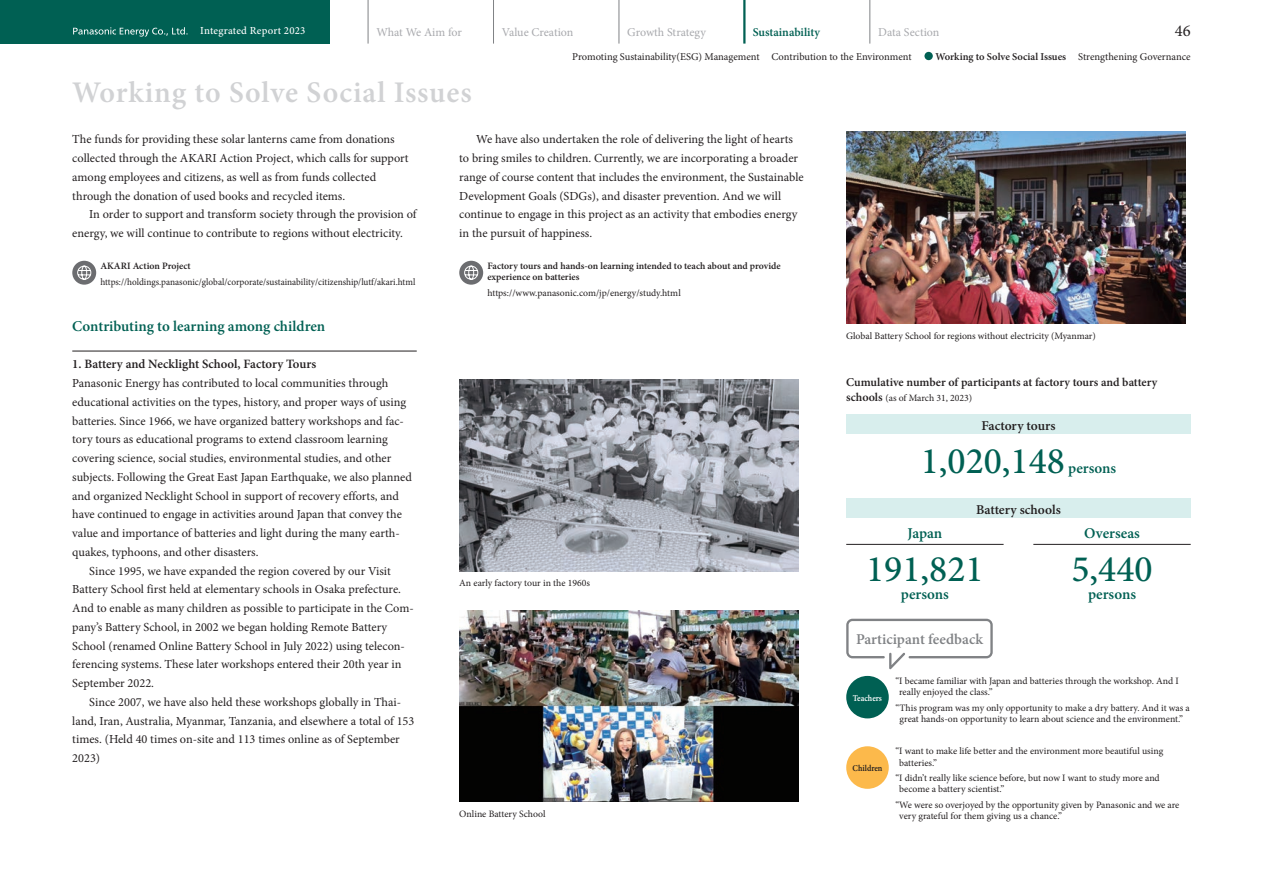
<style>
.page{position:relative;width:1263px;height:893px;background:#fff}
.page>*{position:absolute;margin:0;border:0;box-sizing:border-box;transform-origin:0 0}
.t1{font:500 37.5px "Minion Pro";color:#006053}
.t2{font:600 30px "Minion Pro";letter-spacing:.03em;color:#d1d2d4}
.t3{font:16.5px "Minion Pro";color:#231f20}
.t4{font:600 15px "Minion Pro";color:#006053}
.t5{font:600 15px "Minion Pro";color:#808285}
.t6{font:600 13.5px "Minion Pro";color:#231f20}
.t7{font:600 12.75px "Minion Pro";color:#231f20}
.t8{font:12.3px/18.8px "Minion Pro";color:#231f20}
.t9{font:600 12px "Minion Pro";color:#231f20}
.t10{font:12px "Minion Pro";color:#a8a9ad}
.t11{font:600 12px "Minion Pro";color:#006053}
.t12{font:500 10.8px "Minion Pro";letter-spacing:.02em;color:#fff}
.t13{font:10.5px "Minion Pro";letter-spacing:-.005em;color:#231f20}
.t14{font:600 10.5px "Minion Pro";color:#231f20}
.t15{font:9.75px/11.2px "Minion Pro";letter-spacing:-.005em;color:#231f20}
.t16{font:600 9.75px/11.2px "Minion Pro";color:#231f20}
.t17{font:9.75px "Minion Pro";letter-spacing:-.005em;color:#231f20;scale:.95 1}
.t18{font:600 9px "Minion Pro";color:#fff;scale:.9 1}
.t19{font:600 9px "Minion Pro";color:#231f20;scale:.9 1}
.s1{font-weight:400}
.s2{font-weight:600;font-size:12px}
</style>
<div class="page">
<div style="left:0;top:0;width:330px;height:44px;background:#006053"></div>
<hr style="left:368px;top:0;width:1px;height:44px;background:#808285">
<hr style="left:493px;top:0;width:1px;height:44px;background:#808285">
<hr style="left:619px;top:0;width:1px;height:44px;background:#808285">
<hr style="left:743px;top:0;width:2px;height:44px;background:#006053">
<hr style="left:869px;top:0;width:1px;height:44px;background:#808285">
<svg style="left:73px;top:27px;width:115px;height:10px"></svg>
<img style="left:459px;top:380px;width:339px;height:191px">
<img style="left:846px;top:132px;width:339px;height:191px">
<img style="left:459px;top:610px;width:339px;height:191px">
<hr style="left:846px;top:544px;width:157px;height:1px;background:#231f20">
<hr style="left:1033px;top:544px;width:158px;height:1px;background:#231f20">
<div style="left:846px;top:498px;width:345px;height:20px;background:#d8eeed"></div>
<div style="left:846px;top:415px;width:345px;height:19px;background:#d8eeed"></div>
<div style="left:846px;top:676px;width:43px;height:42px;background:#006053;border-radius:50%"></div>
<div style="left:846px;top:746px;width:43px;height:43px;background:#fcb94b;border-radius:50%"></div>
<svg style="left:846px;top:619px;width:147px;height:50px"></svg>
<hr style="left:72px;top:351px;width:345px;height:1px;background:#231f20">
<div style="left:72px;top:261px;width:24px;height:24px;background:#6c6d70;border-radius:50%"></div>
<svg style="left:77px;top:266px;width:14px;height:14px"></svg>
<div style="left:459px;top:261px;width:24px;height:24px;background:#6c6d70;border-radius:50%"></div>
<svg style="left:464px;top:266px;width:14px;height:14px"></svg>
<div style="left:924px;top:52px;width:9px;height:8px;background:#006053;border-radius:50%"></div>
<p class="t12" style="left:200px;top:24px;width:107px">Integrated Report 2023</p>
<p class="t10" style="left:376px;top:24px;width:87px">What We Aim for</p>
<p class="t10" style="left:502px;top:24px;width:73px">Value Creation</p>
<p class="t10" style="left:627px;top:24px;width:80px">Growth Strategy</p>
<p class="t11" style="left:753px;top:24px;width:69px">Sustainability</p>
<p class="t10" style="left:878px;top:24px;width:63px">Data Section</p>
<h3 class="t3" style="left:1175px;top:20px;width:17px">46</h3>
<p class="t13" style="left:572px;top:49px;width:341px">Promoting Sustainability(ESG) Management Contribution to the Environment</p>
<p class="t14" style="left:935px;top:49px;width:257px">Working to Solve Social Issues <span class="s1">Strengthening Governance</span></p>
<h2 class="t2" style="left:72px;top:72px;width:401px">Working to Solve Social Issues</h2>
<p class="t8" style="left:72px;top:130px;width:338px">The funds for providing these solar lanterns came from donations collected through the AKARI Action Project, which calls for support among employees and citizens, as well as from funds collected through the donation of used books and recycled items.</p>
<p class="t8" style="left:72px;top:205px;width:346px;text-indent:17px">In order to support and transform society through the provision of energy, we will continue to contribute to regions without electricity.</p>
<p class="t16" style="left:100px;top:260px;width:92px">AKARI Action Project</p>
<p class="t17" style="left:100px;top:275px;width:333px">https://holdings.panasonic/global/corporate/sustainability/citizenship/lutf/akari.html</p>
<p class="t4" style="left:72px;top:316px;width:254px">Contributing to learning among children</p>
<p class="t7" style="left:72px;top:355px;width:245px">1. Battery and Necklight School, Factory Tours</p>
<p class="t8" style="left:72px;top:374px;width:318px">Panasonic Energy has contributed to local communities through</p>
<p class="t8" style="left:72px;top:393px;width:335px">educational activities on the types, history, and proper ways of using</p>
<p class="t8" style="left:72px;top:411px;width:333px">batteries. Since 1966, we have organized battery workshops and fac-</p>
<p class="t8" style="left:72px;top:430px;width:317px">tory tours as educational programs to extend classroom learning</p>
<p class="t8" style="left:72px;top:449px;width:320px">covering science, social studies, environmental studies, and other</p>
<p class="t8" style="left:72px;top:467px;width:341px">subjects. Following the Great East Japan Earthquake, we also planned</p>
<p class="t8" style="left:72px;top:486px;width:328px">and organized Necklight School in support of recovery efforts, and</p>
<p class="t8" style="left:72px;top:505px;width:331px">have continued to engage in activities around Japan that convey the</p>
<p class="t8" style="left:72px;top:524px;width:329px">value and importance of batteries and light during the many earth-</p>
<p class="t8" style="left:72px;top:542px;width:188px">quakes, typhoons, and other disasters.</p>
<p class="t8" style="left:89px;top:561px;width:303px">Since 1995, we have expanded the region covered by our Visit</p>
<p class="t8" style="left:72px;top:580px;width:330px">Battery School first held at elementary schools in Osaka prefecture.</p>
<p class="t8" style="left:72px;top:599px;width:343px">And to enable as many children as possible to participate in the Com-</p>
<p class="t8" style="left:72px;top:617px;width:316px">pany’s Battery School, in 2002 we began holding Remote Battery</p>
<p class="t8" style="left:72px;top:636px;width:334px">School (renamed Online Battery School in July 2022) using telecon-</p>
<p class="t8" style="left:72px;top:655px;width:331px">ferencing systems. These later workshops entered their 20th year in</p>
<p class="t8" style="left:72px;top:674px;width:83px">September 2022.</p>
<p class="t8" style="left:89px;top:693px;width:313px">Since 2007, we have also held these workshops globally in Thai-</p>
<p class="t8" style="left:72px;top:711px;width:344px">land, Iran, Australia, Myanmar, Tanzania, and elsewhere a total of 153</p>
<p class="t8" style="left:72px;top:730px;width:329px">times. (Held 40 times on-site and 113 times online as of September</p>
<p class="t8" style="left:72px;top:749px;width:29px">2023)</p>
<p class="t8" style="left:459px;top:130px;width:346px;text-indent:17px">We have also undertaken the role of delivering the light of hearts to bring smiles to children. Currently, we are incorporating a broader range of course content that includes the environment, the Sustainable Development Goals (SDGs), and disaster prevention. And we will continue to engage in this project as an activity that embodies energy in the pursuit of happiness.</p>
<p class="t16" style="left:487px;top:260px;width:295px">Factory tours and hands-on learning intended to teach about and provide experience on batteries</p>
<p class="t15" style="left:487px;top:287px;width:195px">https://www.panasonic.com/jp/energy/study.html</p>
<p class="t15" style="left:459px;top:578px;width:132px">An early factory tour in the 1960s</p>
<p class="t15" style="left:459px;top:808px;width:88px">Online Battery School</p>
<p class="t15" style="left:846px;top:330px;width:251px">Global Battery School for regions without electricity (Myanmar)</p>
<p class="t9" style="left:846px;top:374px;width:313px">Cumulative number of participants at factory tours and battery</p>
<p class="t15" style="left:846px;top:393px;width:128px"><span class="s2">schools</span> (as of March 31, 2023)</p>
<p class="t6" style="left:981px;top:416px;width:76px">Factory tours</p>
<h1 class="t1" style="left:921px;top:436px;width:146px">1,020,148</h1>
<p class="t4" style="left:1068px;top:458px;width:49px">persons</p>
<p class="t6" style="left:976px;top:500px;width:86px">Battery schools</p>
<p class="t4" style="left:907px;top:522px;width:36px">Japan</p>
<h1 class="t1" style="left:866px;top:544px;width:119px">191,821</h1>
<p class="t4" style="left:901px;top:584px;width:49px">persons</p>
<p class="t5" style="left:856px;top:628px;width:128px">Participant feedback</p>
<p class="t4" style="left:1084px;top:522px;width:57px">Overseas</p>
<h1 class="t1" style="left:1071px;top:544px;width:83px">5,440</h1>
<p class="t4" style="left:1088px;top:584px;width:49px">persons</p>
<p class="t18" style="left:853px;top:692px;width:34px">Teachers</p>
<p class="t19" style="left:852px;top:762px;width:35px">Children</p>
<p class="t15" style="left:899px;top:675px;width:281px;text-indent:-4px">“I became familiar with Japan and batteries through the workshop. And I really enjoyed the class.”</p>
<p class="t15" style="left:895px;top:702px;width:296px;text-align:center">“This program was my only opportunity to make a dry battery. And it was a great hands-on opportunity to learn about science and the environment.”</p>
<p class="t15" style="left:899px;top:746px;width:266px;text-indent:-4px">“I want to make life better and the environment more beautiful using batteries.”</p>
<p class="t15" style="left:899px;top:772px;width:262px;text-indent:-4px">“I didn’t really like science before, but now I want to study more and become a battery scientist.”</p>
<p class="t15" style="left:899px;top:799px;width:282px;text-indent:-4px">“We were so overjoyed by the opportunity given by Panasonic and we are very grateful for them giving us a chance.”</p>
</div>
